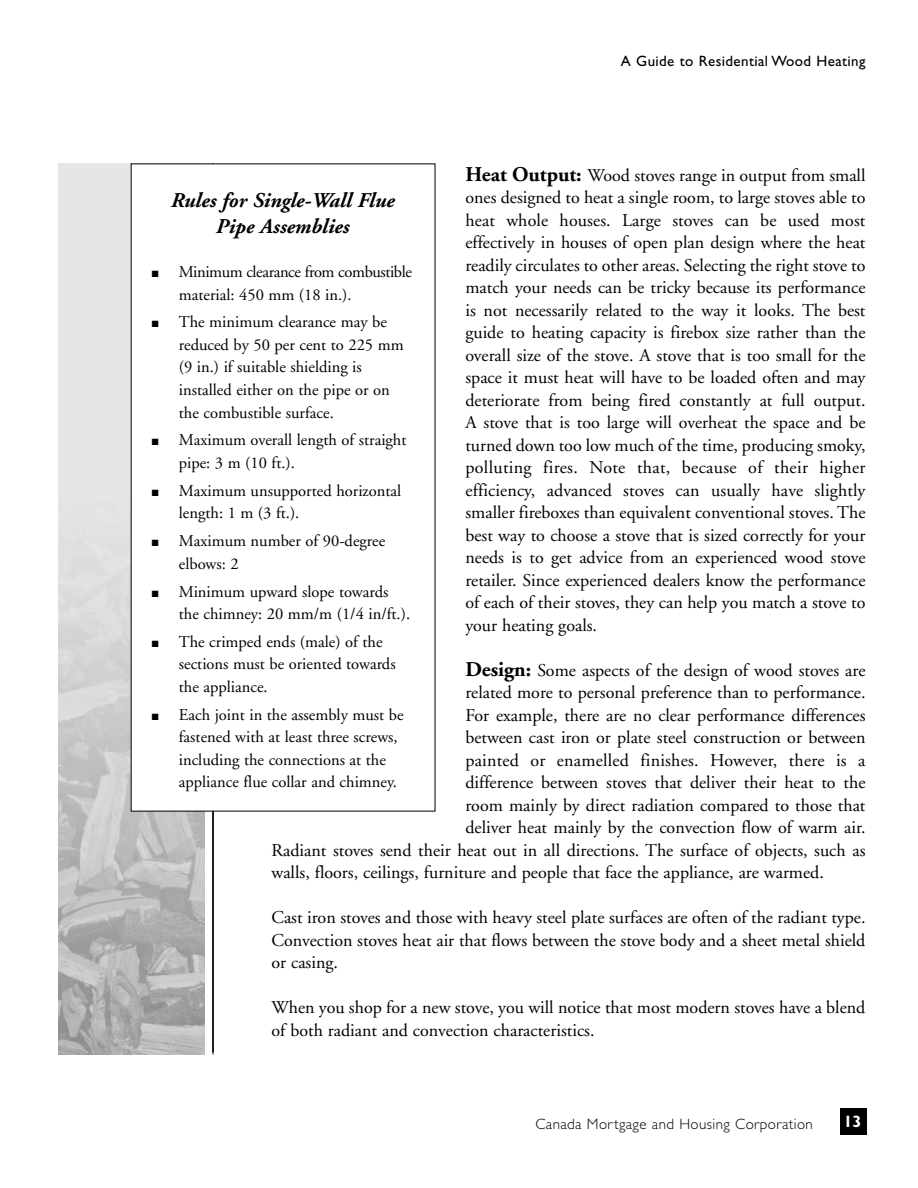
<style>
.page{position:relative;width:918px;height:1188px;background:#fff}
.page>*{position:absolute;margin:0;border:0;box-sizing:border-box;transform-origin:0 0}
.t1{font:italic 700 21px/25.2px "Adobe Garamond";color:#000;text-align:center}
.t2{font:18px/22.5px "Adobe Garamond";color:#000;text-align:justify}
.t3{font:16.5px/22.5px "Adobe Garamond";color:#000}
.t4{font:16.5px/22.5px "Adobe Garamond";letter-spacing:-.025em;color:#000}
.t5{font:700 16.5px "Gill Sans Std";color:#fff}
.t6{font:300 15px "Gill Sans Std";letter-spacing:.025em;color:#000}
.t7{font:15px "Gill Sans Std";letter-spacing:.025em;color:#000}
.s1{font-weight:700;font-size:21px}
</style>
<div class="page">
<div style="left:840px;top:1108px;width:27px;height:28px;background:#000"></div>
<hr style="left:213px;top:163px;width:1px;height:891px;background:#000">
<div style="left:58px;top:164px;width:146px;height:890px;background:#e6e6e6"></div>
<img style="left:58px;top:496px;width:146px;height:558px">
<div style="left:132px;top:164px;width:303px;height:647px;background:#fff"></div>
<p class="t7" style="left:621px;top:56px;width:246px">A Guide to Residential Wood Heating</p>
<p class="t2" style="left:465px;top:166px;width:402px"><span class="s1">Heat Output:</span> Wood stoves range in output from small ones designed to heat a single room, to large stoves able to heat whole houses. Large stoves can be used most effectively in houses of open plan design where the heat readily circulates to other areas. Selecting the right stove to match your needs can be tricky because its performance is not necessarily related to the way it looks. The best guide to heating capacity is firebox size rather than the overall size of the stove. A stove that is too small for the space it must heat will have to be loaded often and may deteriorate from being fired constantly at full output.<br>A stove that is too large will overheat the space and be turned down too low much of the time, producing smoky, polluting fires. Note that, because of their higher efficiency, advanced stoves can usually have slightly smaller fireboxes than equivalent conventional stoves. The best way to choose a stove that is sized correctly for your needs is to get advice from an experienced wood stove retailer. Since experienced dealers know the performance of each of their stoves, they can help you match a stove to your heating goals.</p>
<p class="t2" style="left:465px;top:661px;width:402px"><span class="s1">Design:</span> Some aspects of the design of wood stoves are</p>
<p class="t2" style="left:465px;top:683px;width:402px">related more to personal preference than to performance.</p>
<p class="t2" style="left:465px;top:706px;width:402px">For example, there are no clear performance differences</p>
<p class="t2" style="left:465px;top:728px;width:402px">between cast iron or plate steel construction or between</p>
<p class="t2" style="left:465px;top:751px;width:402px">painted or enamelled finishes. However, there is a</p>
<p class="t2" style="left:465px;top:773px;width:402px">difference between stoves that deliver their heat to the</p>
<p class="t2" style="left:465px;top:796px;width:402px">room mainly by direct radiation compared to those that</p>
<p class="t2" style="left:465px;top:818px;width:402px">deliver heat mainly by the convection flow of warm air.</p>
<p class="t2" style="left:271px;top:841px;width:596px">Radiant stoves send their heat out in all directions. The surface of objects, such as</p>
<p class="t2" style="left:271px;top:863px;width:554px">walls, floors, ceilings, furniture and people that face the appliance, are warmed.</p>
<p class="t2" style="left:271px;top:908px;width:596px">Cast iron stoves and those with heavy steel plate surfaces are often of the radiant type.<br>Convection stoves heat air that flows between the stove body and a sheet metal shield or casing.</p>
<p class="t2" style="left:271px;top:998px;width:596px">When you shop for a new stove, you will notice that most modern stoves have a blend of both radiant and convection characteristics.</p>
<p class="t1" style="left:170px;top:190px;width:225px">Rules for Single-Wall Flue<br>Pipe Assemblies</p>
<p class="t4" style="left:179px;top:262px;width:235px;text-indent:-27px">■ Minimum clearance from combustible material: 450 mm (18 in.).</p>
<p class="t3" style="left:179px;top:313px;width:226px;text-indent:-27px">■ The minimum clearance may be reduced by 50 per cent to 225 mm (9 in.) if suitable shielding is installed either on the pipe or on the combustible surface.</p>
<p class="t3" style="left:179px;top:430px;width:229px;text-indent:-27px">■ Maximum overall length of straight pipe: 3 m (10 ft.).</p>
<p class="t3" style="left:179px;top:481px;width:224px;text-indent:-27px">■ Maximum unsupported horizontal length: 1 m (3 ft.).</p>
<p class="t3" style="left:179px;top:531px;width:208px;text-indent:-27px">■ Maximum number of 90-degree elbows: 2</p>
<p class="t3" style="left:179px;top:582px;width:233px;text-indent:-27px">■ Minimum upward slope towards the chimney: 20 mm/m (1/4 in/ft.).</p>
<p class="t3" style="left:179px;top:632px;width:218px;text-indent:-27px">■ The crimped ends (male) of the sections must be oriented towards the appliance.</p>
<p class="t3" style="left:179px;top:705px;width:226px;text-indent:-27px">■ Each joint in the assembly must be fastened with at least three screws, including the connections at the appliance flue collar and chimney.</p>
<p class="t6" style="left:535px;top:1119px;width:279px">Canada Mortgage and Housing Corporation</p>
<p class="t5" style="left:843px;top:1116px;width:20px">13</p>
</div>
